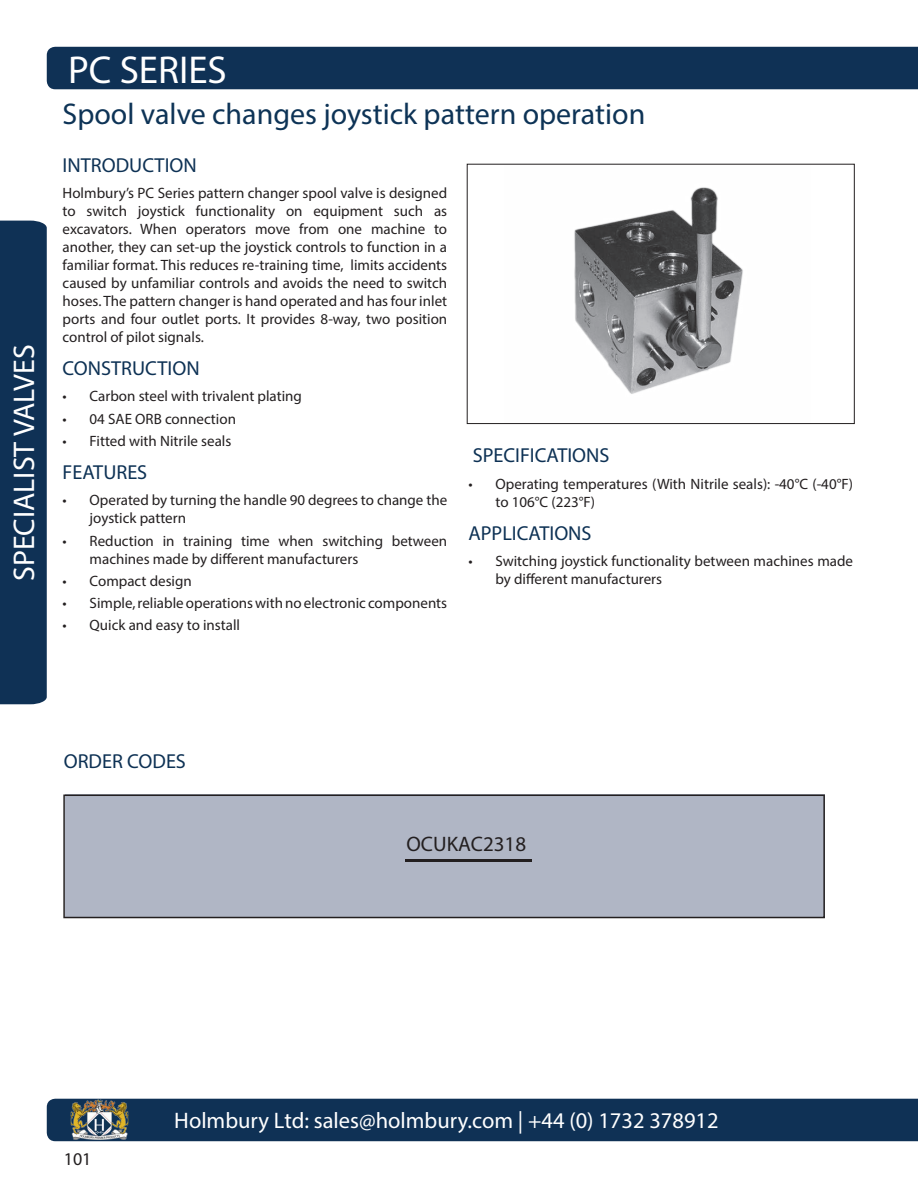
<style>
.page{position:relative;width:918px;height:1188px;background:#fff}
.page>*{position:absolute;margin:0;border:0;box-sizing:border-box;transform-origin:0 0}
.t1{font:39px "Myriad Pro";color:#fff}
.t2{font:30px "Myriad Pro";color:#0d3356}
.t3{font:30px "Myriad Pro";color:#fff}
.t4{font:22.5px "Myriad Pro";color:#fff}
.t5{font:21px "Myriad Pro";color:#231f20}
.t6{font:20.25px "Myriad Pro";color:#0d3154}
.t7{font:18px "Myriad Pro";color:#231f20}
.t8{font:15px/18px "Myriad Pro";color:#231f20}
</style>
<div class="page">
<div style="left:47px;top:1099px;width:871px;height:42px;background:#0f3155"></div>
<img style="left:71px;top:1099px;width:57px;height:41px">
<div style="left:0;top:221px;width:47px;height:483px;background:#0f3155"></div>
<div style="left:47px;top:47px;width:871px;height:42px;background:#0f3155"></div>
<img style="left:574px;top:187px;width:169px;height:205px">
<svg style="left:466px;top:392px;width:389px;height:33px"></svg>
<div style="left:63px;top:795px;width:762px;height:123px;background:#b0b6c5"></div>
<hr style="left:405px;top:859px;width:126px;height:3px;background:#231f20">
<p class="t3" style="left:5px;top:581px;width:238px;rotate:-90deg">SPECIALIST VALVES</p>
<p class="t1" style="left:68px;top:46px;width:160px">PC SERIES</p>
<p class="t2" style="left:63px;top:96px;width:584px">Spool valve changes joystick pattern operation</p>
<p class="t6" style="left:63px;top:152px;width:136px">INTRODUCTION</p>
<p class="t8" style="left:63px;top:184px;width:386px;text-align:justify">Holmbury’s PC Series pattern changer spool valve is designed to switch joystick functionality on equipment such as excavators. When operators move from one machine to another, they can set-up the joystick controls to function in a familiar format. This reduces re-training time, limits accidents caused by unfamiliar controls and avoids the need to switch hoses. The pattern changer is hand operated and has four inlet ports and four outlet ports. It provides 8-way, two position control of pilot signals.</p>
<p class="t6" style="left:63px;top:356px;width:139px">CONSTRUCTION</p>
<p class="t8" style="left:63px;top:387px;width:241px">• Carbon steel with trivalent plating</p>
<p class="t8" style="left:63px;top:409px;width:175px">• 04 SAE ORB connection</p>
<p class="t8" style="left:63px;top:432px;width:170px">• Fitted with Nitrile seals</p>
<p class="t6" style="left:63px;top:460px;width:86px">FEATURES</p>
<p class="t8" style="left:90px;top:491px;width:359px;text-indent:-27px">• Operated by turning the handle 90 degrees to change the joystick pattern</p>
<p class="t8" style="left:90px;top:531px;width:359px;text-indent:-27px">• Reduction in training time when switching between machines made by different manufacturers</p>
<p class="t8" style="left:63px;top:572px;width:131px">• Compact design</p>
<p class="t8" style="left:63px;top:594px;width:386px">• Simple, reliable operations with no electronic components</p>
<p class="t8" style="left:63px;top:616px;width:179px">• Quick and easy to install</p>
<p class="t6" style="left:473px;top:443px;width:138px">SPECIFICATIONS</p>
<p class="t8" style="left:495px;top:475px;width:359px;text-indent:-27px">• Operating temperatures (With Nitrile seals): -40°C (-40°F) to 106°C (223°F)</p>
<p class="t6" style="left:468px;top:520px;width:125px">APPLICATIONS</p>
<p class="t8" style="left:495px;top:552px;width:359px;text-indent:-27px">• Switching joystick functionality between machines made by different manufacturers</p>
<p class="t6" style="left:64px;top:749px;width:124px">ORDER CODES</p>
<p class="t5" style="left:406px;top:831px;width:121px">OCUKAC2318</p>
<p class="t7" style="left:64px;top:1148px;width:29px">101</p>
<h3 class="t4" style="left:174px;top:1107px;width:546px">Holmbury Ltd: sales@holmbury.com | +44 (0) 1732 378912</h3>
</div>
